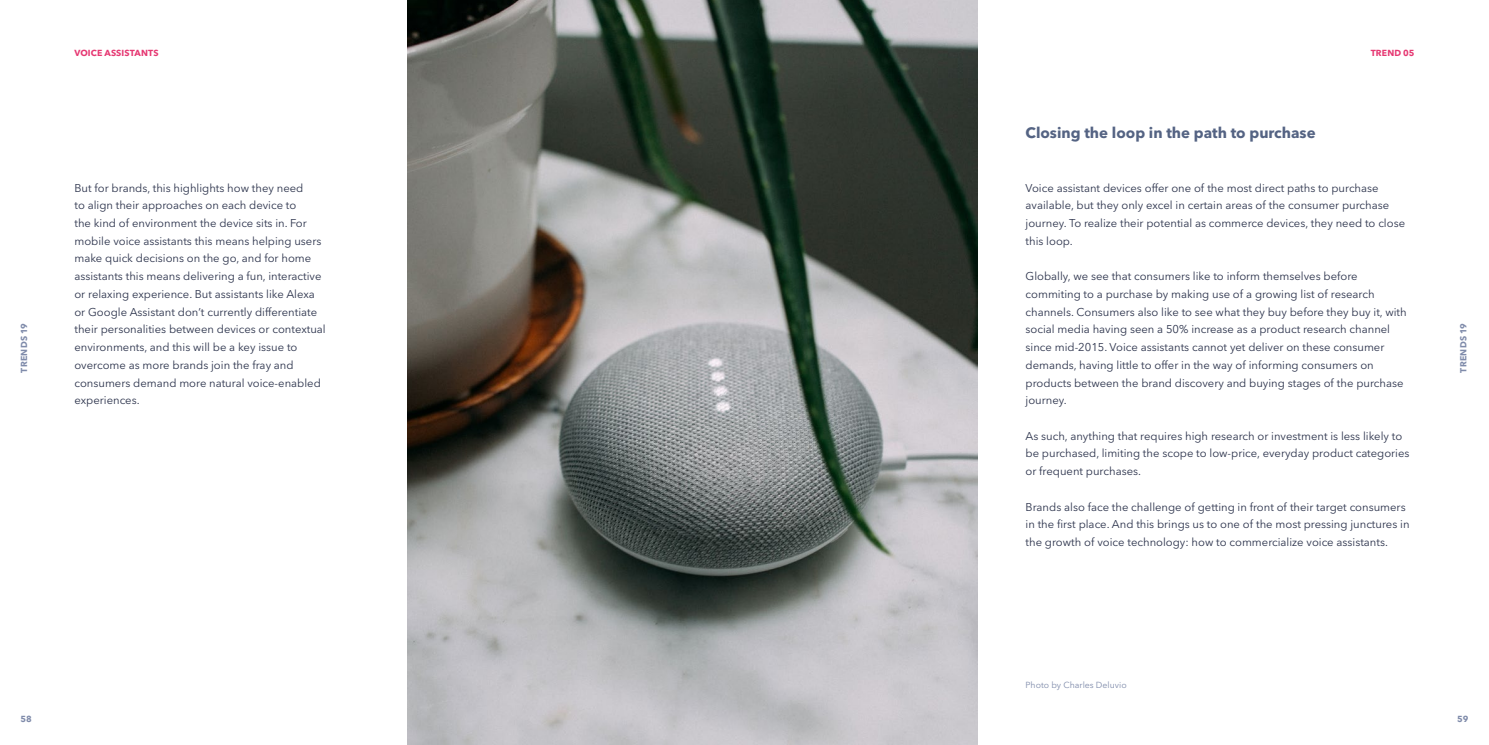
<style>
.page{position:relative;width:1489px;height:745px;background:#fff}
.page>*{position:absolute;margin:0;border:0;box-sizing:border-box;transform-origin:0 0}
.t1{font:700 15px "Avenir Next LT Pro";color:#546383}
.t2{font:11.25px/17.8px "Avenir Next LT Pro";color:#2c334c}
.t3{font:700 8.75px "Avenir Next LT Pro";letter-spacing:.015em;color:#e63973}
.t4{font:8.75px "Avenir Next LT Pro";color:#7f8baa}
.t5{font:700 8.75px "Avenir Next LT Pro";letter-spacing:.025em;color:#7f8baa}
</style>
<div class="page">
<img style="left:407px;top:0;width:570px;height:744px">
<p class="t3" style="left:74px;top:48px;width:86px">VOICE ASSISTANTS</p>
<p class="t3" style="left:1370px;top:48px;width:45px">TREND 05</p>
<p class="t5" style="left:19px;top:372px;width:50px;rotate:-90deg">TRENDS 19</p>
<p class="t2" style="left:74px;top:179px;width:253px">But for brands, this highlights how they need<br>to align their approaches on each device to<br>the kind of environment the device sits in. For mobile voice assistants this means helping users make quick decisions on the go, and for home assistants this means delivering a fun, interactive or relaxing experience. But assistants like Alexa or Google Assistant don’t currently differentiate their personalities between devices or contextual environments, and this will be a key issue to overcome as more brands join the fray and consumers demand more natural voice-enabled experiences.</p>
<h1 class="t1" style="left:1025px;top:124px;width:291px">Closing the loop in the path to purchase</h1>
<p class="t2" style="left:1025px;top:179px;width:381px">Voice assistant devices offer one of the most direct paths to purchase available, but they only excel in certain areas of the consumer purchase journey. To realize their potential as commerce devices, they need to close this loop.</p>
<p class="t2" style="left:1025px;top:267px;width:382px">Globally, we see that consumers like to inform themselves before commiting to a purchase by making use of a growing list of research channels. Consumers also like to see what they buy before they buy it, with social media having seen a 50% increase as a product research channel since mid-2015. Voice assistants cannot yet deliver on these consumer demands, having little to offer in the way of informing consumers on products between the brand discovery and buying stages of the purchase journey.</p>
<p class="t2" style="left:1025px;top:426px;width:385px">As such, anything that requires high research or investment is less likely to be purchased, limiting the scope to low-price, everyday product categories or frequent purchases.</p>
<p class="t2" style="left:1025px;top:497px;width:385px">Brands also face the challenge of getting in front of their target consumers in the first place. And this brings us to one of the most pressing junctures in the growth of voice technology: how to commercialize voice assistants.</p>
<p class="t5" style="left:1457px;top:372px;width:50px;rotate:-90deg">TRENDS 19</p>
<p class="t4" style="left:1025px;top:679px;width:103px">Photo by Charles Deluvio</p>
<p class="t5" style="left:20px;top:713px;width:13px">58</p>
<p class="t5" style="left:1456px;top:713px;width:13px">59</p>
</div>
